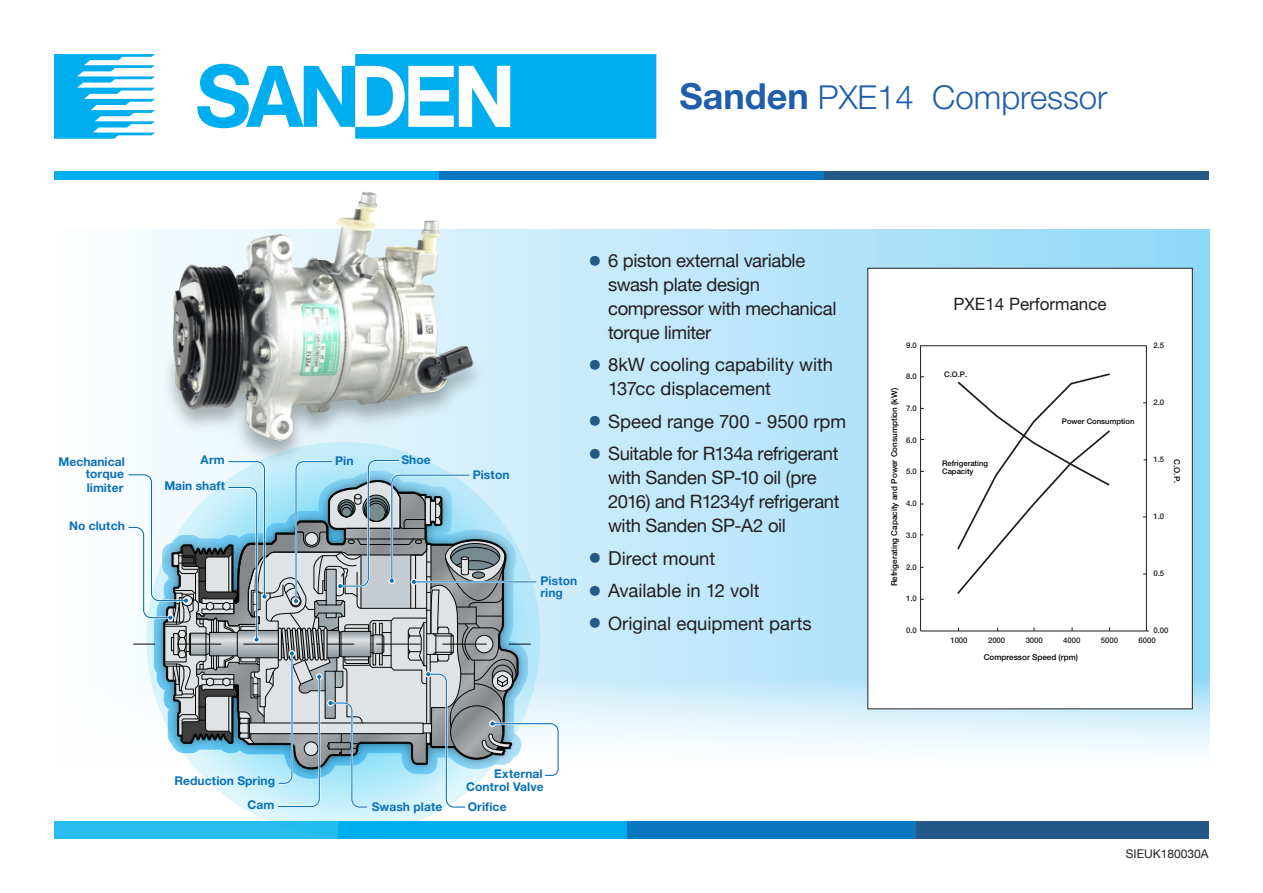
<style>
.page{position:relative;width:1263px;height:893px;background:#fff}
.page>*{position:absolute;margin:0;border:0;box-sizing:border-box;transform-origin:0 0}
.t1{font:300 33px "Helvetica Neue";color:#205eac}
.t2{font:18.3px/24px "Helvetica Neue";letter-spacing:-.015em;color:#231f20}
.t3{font:16.95px "Helvetica Neue";color:#231f20}
.t4{font:700 12px/12px "Helvetica Neue";letter-spacing:.005em;color:#0971ba;text-align:right}
.t5{font:12px "Helvetica Neue";color:#231f20}
.t6{font:500 8.1px "Helvetica Neue";color:#000}
.t7{font:500 7.8px "Helvetica Neue";letter-spacing:-.005em;color:#1d1d1b}
.t8{font:500 7.65px/8.2px "Helvetica Neue";color:#000}
.s1{font-weight:700;font-size:36px}
.s2{font-size:45px;color:#245888}
.s3{font-size:19.2px}
</style>
<div class="page">
<svg style="left:493px;top:230px;width:716px;height:435px;background:#bce6f9"></svg>
<svg style="left:560px;top:665px;width:649px;height:86px"></svg>
<svg style="left:54px;top:54px;width:101px;height:85px"></svg>
<svg style="left:197px;top:54px;width:459px;height:85px"></svg>
<div style="left:54px;top:171px;width:385px;height:9px;background:#00aeef"></div>
<div style="left:439px;top:171px;width:385px;height:9px;background:#0c77be"></div>
<div style="left:824px;top:171px;width:384px;height:9px;background:#245888"></div>
<div style="left:54px;top:822px;width:289px;height:17px;background:#29bcee"></div>
<div style="left:338px;top:822px;width:289px;height:17px;background:#00aeef"></div>
<div style="left:627px;top:822px;width:289px;height:17px;background:#0c77be"></div>
<div style="left:916px;top:822px;width:292px;height:17px;background:#245888"></div>
<img style="left:149px;top:192px;width:344px;height:250px">
<svg style="left:146px;top:442px;width:394px;height:380px"></svg>
<svg style="left:128px;top:458px;width:432px;height:351px;background:#aec3cc"></svg>
<div style="left:868px;top:268px;width:324px;height:441px;background:#fff"></div>
<hr style="left:1146px;top:346px;width:1px;height:285px;background:#1d1d1b">
<hr style="left:920px;top:345px;width:226px;height:1px;background:#1d1d1b">
<hr style="left:920px;top:346px;width:1px;height:285px;background:#1d1d1b">
<hr style="left:920px;top:631px;width:226px;height:1px;background:#1d1d1b">
<svg style="left:957px;top:373px;width:153px;height:221px"></svg>
<div style="left:867px;top:268px;width:326px;height:441px;border:1px solid #231f20"></div>
<p class="t1" style="left:679px;top:77px;width:430px"><span class="s1">Sanden</span> PXE14 Compressor</p>
<p class="t4" style="left:58px;top:456px;width:68px">Mechanical torque</p>
<p class="t4" style="left:87px;top:481px;width:38px">limiter</p>
<p class="t4" style="left:69px;top:519px;width:57px">No clutch</p>
<p class="t4" style="left:201px;top:453px;width:26px">Arm</p>
<p class="t4" style="left:335px;top:454px;width:20px">Pin</p>
<p class="t4" style="left:401px;top:454px;width:31px">Shoe</p>
<p class="t4" style="left:164px;top:480px;width:62px">Main shaft</p>
<p class="t4" style="left:473px;top:468px;width:38px">Piston</p>
<p class="t4" style="left:540px;top:575px;width:38px;text-align:left">Piston ring</p>
<p class="t2" style="left:608px;top:250px;width:230px;text-indent:-21px"><span class="s2">•</span> 6 piston external variable swash plate design compressor with mechanical torque limiter</p>
<p class="t2" style="left:608px;top:354px;width:227px;text-indent:-21px"><span class="s2">•</span> 8kW cooling capability with<br>137cc displacement</p>
<p class="t2" style="left:587px;top:410px;width:261px"><span class="s2">•</span> Speed range 700 - 9500 rpm</p>
<p class="t2" style="left:608px;top:443px;width:233px;text-indent:-21px"><span class="s2">•</span> Suitable for R134a refrigerant with Sanden SP-10 oil (pre<br>2016) and R1234yf refrigerant with Sanden SP-A2 oil</p>
<p class="t2" style="left:587px;top:547px;width:130px"><span class="s2">•</span> <span class="s3">D</span>irect mount</p>
<p class="t2" style="left:587px;top:580px;width:174px"><span class="s2">•</span> Available in 12 volt</p>
<p class="t2" style="left:587px;top:612px;width:226px"><span class="s2">•</span> Original equipment parts</p>
<p class="t4" style="left:175px;top:775px;width:102px">Reduction Spring</p>
<p class="t4" style="left:247px;top:799px;width:28px">Cam</p>
<p class="t4" style="left:466px;top:767px;width:79px;line-height:13.2px">External<br>Control Valve</p>
<p class="t4" style="left:372px;top:800px;width:72px">Swash plate</p>
<p class="t4" style="left:468px;top:800px;width:40px">Orifice</p>
<p class="t7" style="left:906px;top:340px;width:12px">9.0</p>
<p class="t7" style="left:906px;top:372px;width:12px">8.0</p>
<p class="t6" style="left:889px;top:586px;width:200px;rotate:-90deg">Refrigerating Capacity and Power Consumption (kW)</p>
<p class="t7" style="left:906px;top:404px;width:12px">7.0</p>
<p class="t7" style="left:906px;top:435px;width:12px">6.0</p>
<p class="t7" style="left:906px;top:467px;width:12px">5.0</p>
<p class="t7" style="left:906px;top:499px;width:12px">4.0</p>
<p class="t7" style="left:906px;top:530px;width:12px">3.0</p>
<p class="t7" style="left:906px;top:562px;width:12px">2.0</p>
<p class="t7" style="left:906px;top:594px;width:12px">1.0</p>
<p class="t7" style="left:906px;top:625px;width:12px">0.0</p>
<p class="t3" style="left:953px;top:292px;width:155px">PXE14 Performance</p>
<p class="t8" style="left:944px;top:370px;width:24px">C.O.P.</p>
<p class="t8" style="left:942px;top:459px;width:47px">Refrigerating<br>Capacity</p>
<p class="t8" style="left:1062px;top:418px;width:74px">Power Consumption</p>
<p class="t7" style="left:1153px;top:340px;width:12px">2.5</p>
<p class="t7" style="left:1153px;top:397px;width:12px">2.0</p>
<p class="t7" style="left:1153px;top:454px;width:12px">1.5</p>
<p class="t6" style="left:1182px;top:459px;width:26px;rotate:90deg">C.O.P.</p>
<p class="t7" style="left:1153px;top:512px;width:12px">1.0</p>
<p class="t7" style="left:1153px;top:568px;width:12px">0.5</p>
<p class="t7" style="left:1153px;top:625px;width:17px">0.00</p>
<p class="t7" style="left:950px;top:636px;width:19px">1000</p>
<p class="t7" style="left:988px;top:636px;width:19px">2000</p>
<p class="t7" style="left:1026px;top:636px;width:19px">3000</p>
<p class="t7" style="left:1063px;top:636px;width:19px">4000</p>
<p class="t7" style="left:1101px;top:636px;width:19px">5000</p>
<p class="t7" style="left:1138px;top:636px;width:19px">6000</p>
<p class="t6" style="left:984px;top:653px;width:96px">Compressor Speed (rpm)</p>
<p class="t5" style="left:1126px;top:845px;width:84px">SIEUK180030A</p>
</div>
